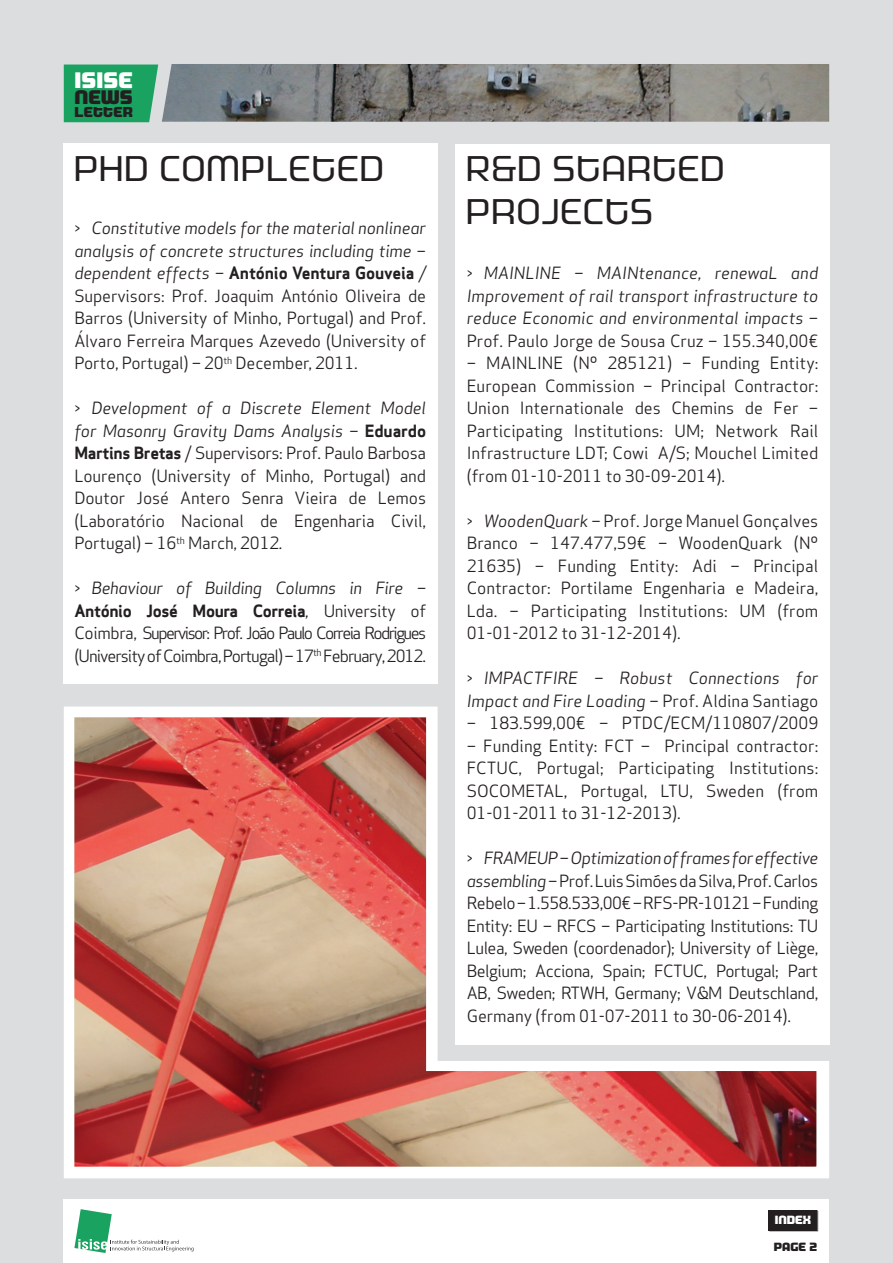
<style>
.page{position:relative;width:893px;height:1263px;background:#dcdddf}
.page>*{position:absolute;margin:0;border:0;box-sizing:border-box;transform-origin:0 0}
.t1{font:36px/43.2px "Morgan Bg";color:#231f20}
.t2{font:800 22.65px "Morgan Bg";letter-spacing:.01em;color:#fff}
.t3{font:800 19.8px "Morgan Bg";color:#231f20}
.t4{font:16.5px/22.5px "Apex Sans Book T";letter-spacing:-.005em;color:#231f20;text-align:justify}
.t5{font:16.5px/22.5px "Apex Sans Book Italic T";letter-spacing:-.01em;color:#231f20}
.t6{font:16.5px/22.5px "Apex Sans Book T";letter-spacing:-.06em;color:#231f20}
.t7{font:16.5px "Apex Sans Bold T";letter-spacing:-.025em;color:#231f20}
.t8{font:16.5px "Apex Sans Book Italic T";letter-spacing:-.03em;color:#231f20}
.t9{font:800 14.55px "Morgan Bg";letter-spacing:.015em;color:#231f20}
.t10{font:800 12px "Morgan Bg";color:#fff}
.t11{font:800 12px "Morgan Bg";color:#231f20}
.s1{font-family:"Apex Sans Book T"}
.s2{font-family:"Apex Sans Book Italic T"}
.s3{font-family:"Apex Sans Bold T"}
</style>
<div class="page">
<div style="left:64px;top:1199px;width:765px;height:64px;background:#fff"></div>
<svg style="left:74px;top:1209px;width:120px;height:44px"></svg>
<div style="left:64px;top:65px;width:94px;height:57px;background:#19a260"></div>
<div style="left:64px;top:144px;width:374px;height:540px;background:#fff"></div>
<svg style="left:768px;top:1210px;width:50px;height:21px"></svg>
<div style="left:768px;top:1210px;width:49px;height:20px;background:#231f20"></div>
<div style="left:64px;top:707px;width:765px;height:471px;background:#fff"></div>
<img style="left:74px;top:717px;width:742px;height:449px">
<img style="left:162px;top:64px;width:667px;height:58px">
<div style="left:455px;top:144px;width:374px;height:900px;background:#fff"></div>
<h2 class="t2" style="left:74px;top:67px;width:60px">ISISE</h2>
<p class="t3" style="left:74px;top:86px;width:60px">NEWS</p>
<p class="t9" style="left:74px;top:103px;width:60px">LETTER</p>
<h1 class="t1" style="left:73px;top:146px;width:312px">PHD COMPLETED</h1>
<h1 class="t1" style="left:466px;top:146px;width:261px">R&amp;D STARTED<br>PROJECTS</h1>
<p class="t5" style="left:74px;top:217px;width:353px"><span class="s1">&gt;</span> Constitutive models for the material nonlinear analysis of concrete structures including time –</p>
<p class="t7" style="left:74px;top:262px;width:353px"><span class="s2">dependent effects –</span> António Ventura Gouveia <span class="s2">/</span></p>
<p class="t4" style="left:74px;top:284px;width:353px">Supervisors: Prof. Joaquim António Oliveira de Barros (University of Minho, Portugal) and Prof.<br>Álvaro Ferreira Marques Azevedo (University of Porto, Portugal) – 20<sup>th</sup> December, 2011.</p>
<p class="t5" style="left:74px;top:397px;width:353px"><span class="s1">&gt;</span> Development of a Discrete Element Model for Masonry Gravity Dams Analysis – <span class="s3">Eduardo</span></p>
<p class="t4" style="left:74px;top:442px;width:353px"><span class="s3">Martins Bretas</span> / Supervisors: Prof. Paulo Barbosa Lourenço (University of Minho, Portugal) and Doutor José Antero Senra Vieira de Lemos (Laboratório Nacional de Engenharia Civil, Portugal) – 16<sup>th</sup> March, 2012<span class="s2">.</span></p>
<p class="t5" style="left:74px;top:577px;width:353px"><span class="s1">&gt;</span> Behaviour of Building Columns in Fire –</p>
<p class="t7" style="left:74px;top:600px;width:353px">António José Moura Correia<span class="s2">,</span> <span class="s1">University of</span></p>
<p class="t6" style="left:74px;top:622px;width:353px">Coimbra, Supervisor: Prof. João Paulo Correia Rodrigues (University of Coimbra, Portugal) – 17<sup>th</sup> February, 2012.</p>
<p class="t5" style="left:467px;top:262px;width:353px;text-align:justify"><span class="s1">&gt;</span> MAINLINE – MAINtenance, renewaL and Improvement of rail transport infrastructure to reduce Economic and environmental impacts <span class="s1">–</span></p>
<p class="t4" style="left:467px;top:329px;width:353px">Prof. Paulo Jorge de Sousa Cruz – 155.340,00€</p>
<p class="t4" style="left:467px;top:352px;width:353px">– MAINLINE (Nº 285121) – Funding Entity:<br>European Commission – Principal Contractor:<br>Union Internationale des Chemins de Fer – Participating Institutions: UM; Network Rail Infrastructure LDT; Cowi A/S; Mouchel Limited (from 01-10-2011 to 30-09-2014).</p>
<p class="t4" style="left:467px;top:509px;width:353px">&gt; <span class="s2">WoodenQuark</span> – Prof. Jorge Manuel Gonçalves Branco – 147.477,59€ – WoodenQuark (Nº 21635) – Funding Entity: Adi – Principal Contractor: Portilame Engenharia e Madeira, Lda. – Participating Institutions: UM (from 01-01-2012 to 31-12-2014).</p>
<p class="t5" style="left:467px;top:667px;width:353px"><span class="s1">&gt;</span> IMPACTFIRE – Robust Connections for<br>Impact and Fire Loading <span class="s1">– Prof. Aldina Santiago</span></p>
<p class="t4" style="left:467px;top:712px;width:353px">– 183.599,00€ – PTDC/ECM/110807/2009</p>
<p class="t4" style="left:467px;top:734px;width:353px">– Funding Entity: FCT – Principal contractor:<br>FCTUC, Portugal; Participating Institutions:<br>SOCOMETAL, Portugal, LTU, Sweden (from 01-01-2011 to 31-12-2013).</p>
<p class="t8" style="left:467px;top:847px;width:353px"><span class="s1">&gt;</span> FRAMEUP – Optimization of frames for effective</p>
<p class="t4" style="left:467px;top:869px;width:353px"><span class="s2">assembling</span> – Prof. Luis Simões da Silva, Prof. Carlos Rebelo – 1.558.533,00€ – RFS-PR-10121 – Funding Entity: EU – RFCS – Participating Institutions: TU Lulea, Sweden (coordenador); University of Liège, Belgium; Acciona, Spain; FCTUC, Portugal; Part AB, Sweden; RTWH, Germany; V&amp;M Deutschland, Germany (from 01-07-2011 to 30-06-2014).</p>
<p class="t10" style="left:775px;top:1213px;width:38px">INDEX</p>
<p class="t11" style="left:774px;top:1240px;width:45px">PAGE 2</p>
</div>
